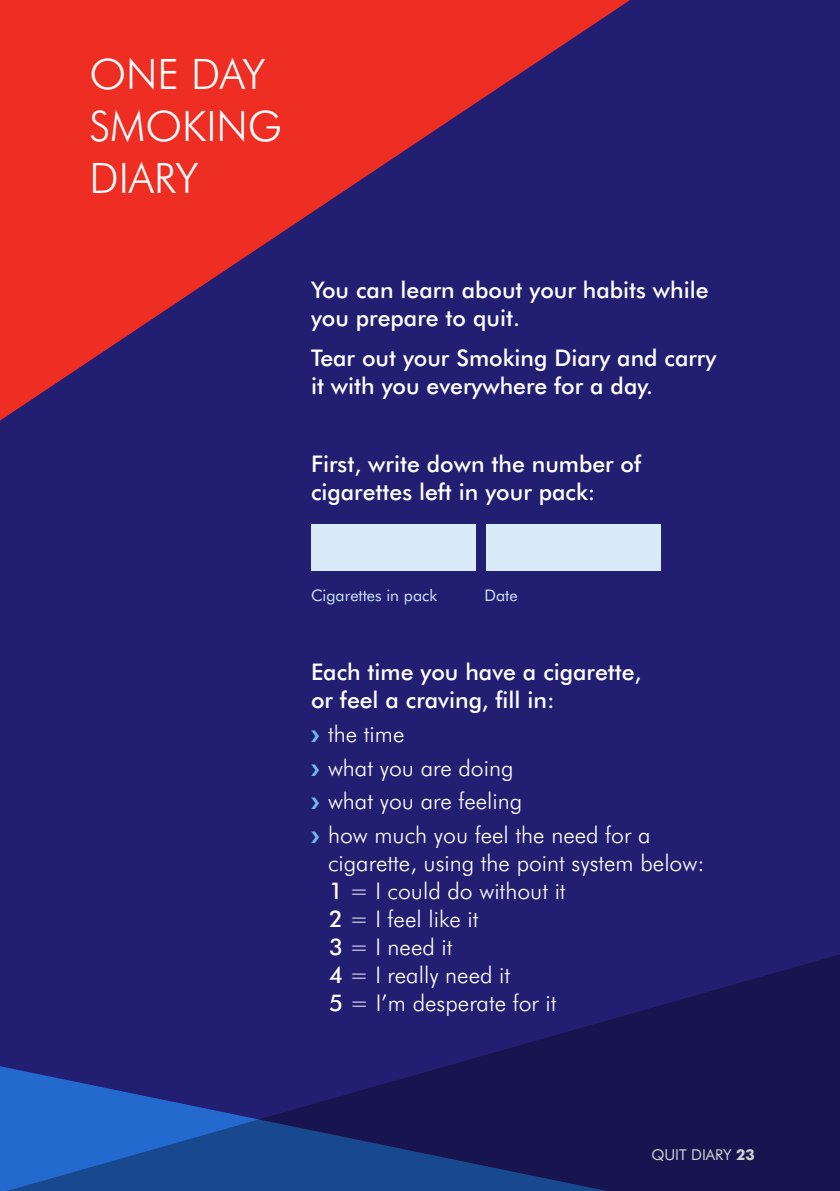
<style>
.page{position:relative;width:840px;height:1191px;background:#fff}
.page>*{position:absolute;margin:0;border:0;box-sizing:border-box;transform-origin:0 0}
.t1{font:300 42px/52px "Futura BT";color:#fff}
.t2{font:500 23px/28px "Futura BT";color:#fff}
.t3{font:300 23px/28px "Futura BT";color:#fff}
.t4{font:16px "Futura BT";color:#cfe5f6}
.t5{font:15px "Futura BT";color:#d1d2d4}
.s1{font-family:"Monotype Sorts";font-weight:400;font-size:16px;color:#72bbe8}
.s2{font-weight:500}
.s3{font-weight:700}
</style>
<div class="page">
<div style="left:0;top:0;width:839px;height:1191px;background:#221e72"></div>
<svg style="left:0;top:0;width:629px;height:420px;fill:#ee2e22"></svg>
<svg style="left:0;top:955px;width:839px;height:236px"></svg>
<div style="left:311px;top:524px;width:164px;height:47px;background:#d9ebf8"></div>
<div style="left:485px;top:524px;width:175px;height:47px;background:#d9ebf8"></div>
<h1 class="t1" style="left:89px;top:48px;width:194px">ONE DAY<br>SMOKING<br>DIARY</h1>
<p class="t2" style="left:311px;top:276px;width:399px">You can learn about your habits while you prepare to quit.</p>
<p class="t2" style="left:311px;top:343px;width:406px">Tear out your Smoking Diary and carry it with you everywhere for a day.</p>
<p class="t2" style="left:311px;top:450px;width:331px">First, write down the number of cigarettes left in your pack:</p>
<p class="t4" style="left:311px;top:586px;width:128px">Cigarettes in pack</p>
<p class="t4" style="left:484px;top:586px;width:35px">Date</p>
<p class="t2" style="left:311px;top:658px;width:332px">Each time you have a cigarette, or feel a craving, fill in:</p>
<p class="t3" style="left:311px;top:716px;width:341px;line-height:33.6px"><span class="s1">i</span> the time<br><span class="s1">i</span> what you are doing<br><span class="s1">i</span> what you are feeling<br><span class="s1">i</span> how much you feel the need for a</p>
<p class="t3" style="left:328px;top:848px;width:378px">cigarette, using the point system below:<br><span class="s2">1</span> = I could do without it<br><span class="s2">2</span> = I feel like it<br><span class="s2">3</span> = I need it<br><span class="s2">4</span> = I really need it<br><span class="s2">5</span> = I’m desperate for it</p>
<p class="t5" style="left:651px;top:1146px;width:105px">QUIT DIARY <span class="s3">23</span></p>
</div>
